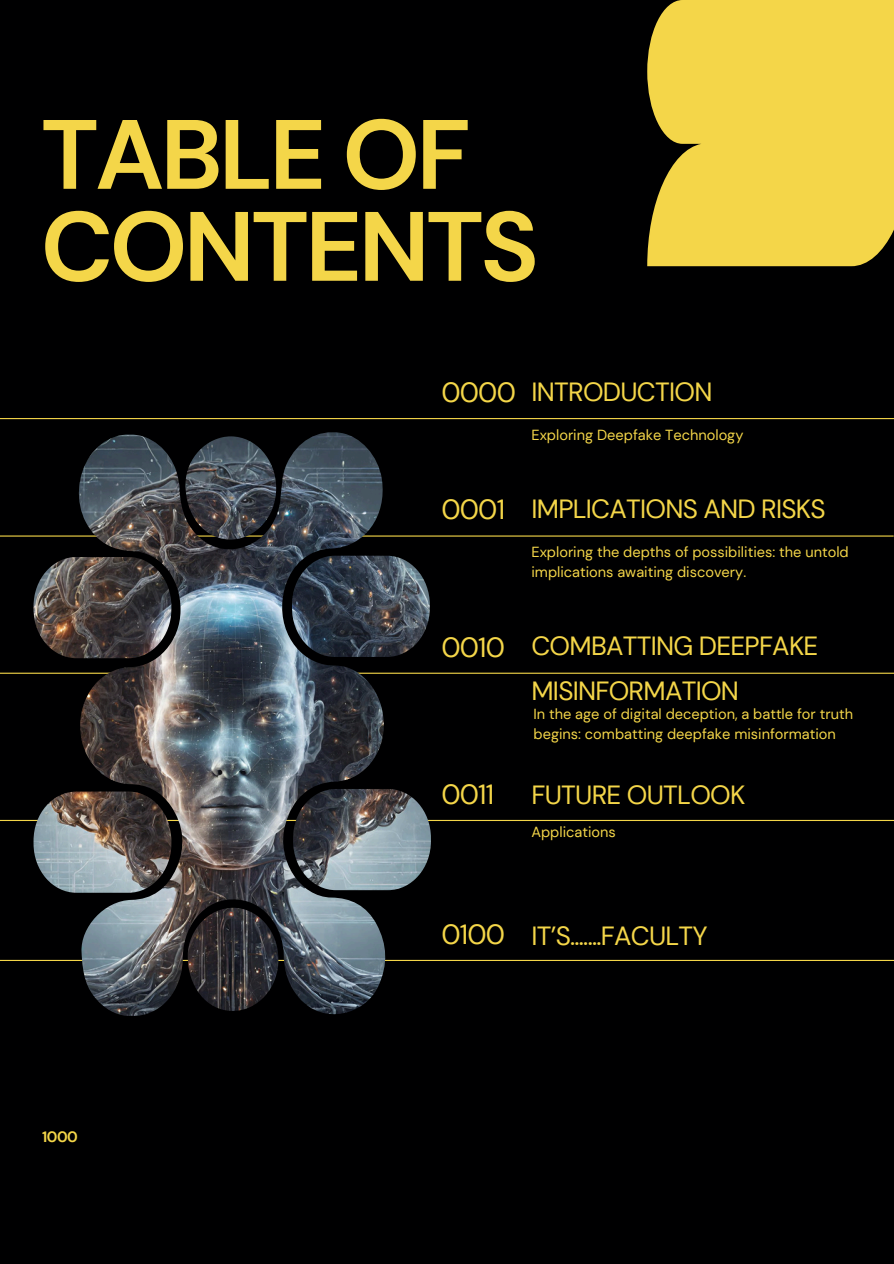
<style>
.page{position:relative;width:894px;height:1264px;background:#fff}
.page>*{position:absolute;margin:0;border:0;box-sizing:border-box;transform-origin:0 0}
.t1{font:700 98.25px "DM Sans";letter-spacing:-.035em;color:#f4d649}
.t2{font:27.75px "DM Sans";letter-spacing:-.03em;color:#f4d649}
.t3{font:26.25px/45px "DM Sans";letter-spacing:-.03em;color:#f4d649}
.t4{font:700 15px "DM Sans";color:#f4d649}
.t5{font:14.55px/19.6px "DM Sans";color:#f4d649}
</style>
<div class="page">
<div style="left:0;top:0;width:893px;height:1263px;background:#000001"></div>
<hr style="left:0;top:672px;width:893px;height:1px;background:#f4d649">
<hr style="left:0;top:820px;width:893px;height:1px;background:#f4d649">
<hr style="left:0;top:959px;width:893px;height:2px;background:#f4d649">
<hr style="left:0;top:418px;width:893px;height:1px;background:#f4d649">
<hr style="left:0;top:535px;width:893px;height:1px;background:#f4d649">
<img style="left:34px;top:432px;width:396px;height:583px">
<div style="left:647px;top:0;width:246px;height:266px;background:#f4d649"></div>
<h2 class="t1" style="left:41px;top:91px;width:431px">TABLE OF</h2>
<h2 class="t1" style="left:41px;top:183px;width:499px">CONTENTS</h2>
<h2 class="t2" style="left:441px;top:374px;width:76px">0000</h2>
<p class="t3" style="left:531px;top:369px;width:182px">INTRODUCTION</p>
<h2 class="t5" style="left:531px;top:425px;width:213px">Exploring Deepfake Technology</h2>
<p class="t2" style="left:441px;top:492px;width:65px">0001</p>
<p class="t3" style="left:531px;top:487px;width:296px">IMPLICATIONS AND RISKS</p>
<h2 class="t5" style="left:531px;top:542px;width:319px">Exploring the depths of possibilities: the untold implications awaiting discovery.</h2>
<h3 class="t4" style="left:42px;top:1126px;width:37px">1000</h3>
<p class="t2" style="left:441px;top:629px;width:65px">0010</p>
<p class="t2" style="left:441px;top:776px;width:54px">0011</p>
<h2 class="t3" style="left:531px;top:623px;width:288px">COMBATTING DEEPFAKE<br>MISINFORMATION</h2>
<h2 class="t5" style="left:533px;top:704px;width:321px">In the age of digital deception, a battle for truth begins: combatting deepfake misinformation</h2>
<h2 class="t3" style="left:531px;top:772px;width:215px">FUTURE OUTLOOK</h2>
<p class="t5" style="left:531px;top:822px;width:86px">Applications</p>
<h2 class="t2" style="left:441px;top:916px;width:65px">0100</h2>
<h2 class="t3" style="left:531px;top:913px;width:178px">IT’S.......FACULTY</h2>
</div>
